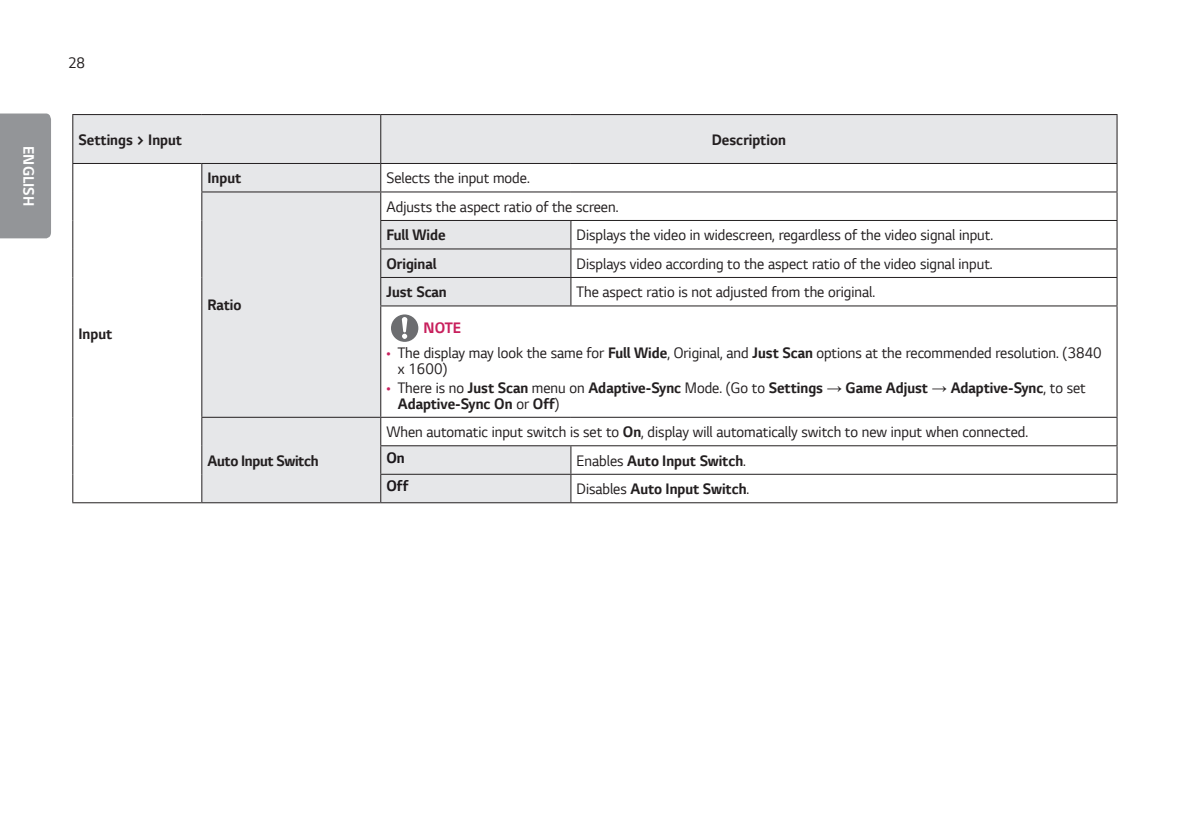
<style>
.page{position:relative;width:1191px;height:840px;background:#fff}
.page>*{position:absolute;margin:0;border:0;box-sizing:border-box;transform-origin:0 0}
.Body{font:16px/16px "LG Smart";color:#231f20;scale:.95 1}
.Body-2{font:700 16px/16px "LG Smart";color:#231f20;scale:.95 1}
.Body_Bold{font:700 16px "LG Smart";color:#231f20;scale:.95 1}
.Body_Bold-2{font:700 16px "LG Smart";letter-spacing:-.02em;color:#231f20;scale:.95 1}
.Body_Bold_Center{font:700 16px "LG Smart";color:#231f20;scale:.95 1}
.t1{font:700 16px "LG Smart";color:#fff;scale:.95 1}
.Body-3{font:700 16px "LG Smart";color:#1a161a;scale:.95 1}
.Warning{font:700 16px "LG Smart";color:#c8205d;scale:.95 1}
.s1{color:#c8205d}
.s2{font-weight:700}
.s3{font-weight:400;color:#c8205d}
.s4{font-weight:400}
.s5{font-family:"Arial";font-weight:400}
</style>
<div class="page">
<div style="left:0;top:113px;width:51px;height:125px;background:#939598"></div>
<svg style="left:73px;top:115px;width:498px;height:387px;fill:#e6e7e9"></svg>
<svg style="left:381px;top:115px;width:735px;height:190px"></svg>
<hr style="left:380px;top:115px;width:1px;height:48px;background:#231f20">
<hr style="left:72px;top:163px;width:130px;height:1px;background:#231f20">
<hr style="left:381px;top:416px;width:190px;height:1px;background:#231f20">
<hr style="left:571px;top:416px;width:546px;height:1px;background:#231f20">
<hr style="left:380px;top:306px;width:1px;height:110px;background:#231f20">
<hr style="left:380px;top:305px;width:191px;height:1px;background:#231f20">
<hr style="left:72px;top:114px;width:130px;height:1px;background:#231f20">
<hr style="left:72px;top:115px;width:1px;height:48px;background:#231f20">
<hr style="left:202px;top:114px;width:179px;height:1px;background:#231f20">
<hr style="left:381px;top:114px;width:190px;height:1px;background:#231f20">
<hr style="left:571px;top:114px;width:546px;height:1px;background:#231f20">
<hr style="left:1116px;top:115px;width:1px;height:48px;background:#231f20">
<svg style="left:72px;top:164px;width:1px;height:142px"></svg>
<hr style="left:72px;top:306px;width:1px;height:111px;background:#231f20">
<svg style="left:72px;top:417px;width:1px;height:85px"></svg>
<hr style="left:72px;top:502px;width:130px;height:1px;background:#231f20">
<hr style="left:1116px;top:306px;width:1px;height:110px;background:#231f20">
<hr style="left:571px;top:305px;width:546px;height:1px;background:#231f20">
<hr style="left:571px;top:502px;width:546px;height:1px;background:#231f20">
<hr style="left:571px;top:220px;width:546px;height:1px;background:#231f20">
<hr style="left:571px;top:248px;width:546px;height:1px;background:#231f20">
<hr style="left:571px;top:445px;width:546px;height:1px;background:#231f20">
<hr style="left:571px;top:277px;width:546px;height:1px;background:#231f20">
<hr style="left:571px;top:473px;width:546px;height:1px;background:#231f20">
<svg style="left:1116px;top:417px;width:1px;height:85px"></svg>
<hr style="left:381px;top:163px;width:190px;height:1px;background:#231f20">
<hr style="left:571px;top:163px;width:546px;height:1px;background:#231f20">
<svg style="left:1116px;top:164px;width:1px;height:141px"></svg>
<hr style="left:381px;top:191px;width:190px;height:1px;background:#231f20">
<hr style="left:571px;top:191px;width:546px;height:1px;background:#231f20">
<hr style="left:380px;top:220px;width:191px;height:1px;background:#231f20">
<svg style="left:570px;top:221px;width:1px;height:84px"></svg>
<hr style="left:380px;top:248px;width:191px;height:1px;background:#231f20">
<hr style="left:202px;top:163px;width:179px;height:1px;background:#231f20">
<hr style="left:201px;top:191px;width:180px;height:1px;background:#231f20">
<svg style="left:201px;top:164px;width:1px;height:142px"></svg>
<hr style="left:201px;top:306px;width:1px;height:110px;background:#231f20">
<svg style="left:201px;top:417px;width:1px;height:85px"></svg>
<hr style="left:201px;top:416px;width:180px;height:1px;background:#231f20">
<hr style="left:202px;top:502px;width:179px;height:1px;background:#231f20">
<hr style="left:380px;top:277px;width:191px;height:1px;background:#231f20">
<svg style="left:380px;top:164px;width:1px;height:141px"></svg>
<hr style="left:381px;top:502px;width:190px;height:1px;background:#231f20">
<svg style="left:380px;top:417px;width:1px;height:85px"></svg>
<hr style="left:380px;top:445px;width:191px;height:1px;background:#231f20">
<svg style="left:570px;top:446px;width:1px;height:56px"></svg>
<hr style="left:380px;top:473px;width:191px;height:1px;background:#231f20">
<svg style="left:391px;top:314px;width:27px;height:27px"></svg>
<p class="t1" style="left:39px;top:146px;width:65px;rotate:90deg">ENGLISH</p>
<p class="Body" style="left:68px;top:54px;width:20px">28</p>
<p class="Body_Bold" style="left:78px;top:129px;width:110px">Settings &gt; Input</p>
<p class="Body_Bold_Center" style="left:712px;top:129px;width:79px">Description</p>
<p class="Body_Bold" style="left:78px;top:322px;width:37px">Input</p>
<p class="Body_Bold" style="left:207px;top:167px;width:37px">Input</p>
<p class="Body" style="left:386px;top:170px;width:152px">Selects the input mode.</p>
<p class="Body_Bold" style="left:207px;top:294px;width:37px">Ratio</p>
<p class="Body_Bold-2" style="left:207px;top:449px;width:118px">Auto Input Switch</p>
<p class="Body" style="left:386px;top:198px;width:246px">Adjusts the aspect ratio of the screen.</p>
<p class="Body_Bold" style="left:386px;top:224px;width:64px">Full Wide</p>
<p class="Body" style="left:576px;top:226px;width:440px">Displays the video in widescreen, regardless of the video signal input.</p>
<p class="Body_Bold" style="left:386px;top:253px;width:54px">Original</p>
<p class="Body" style="left:576px;top:255px;width:439px">Displays video according to the aspect ratio of the video signal input.</p>
<p class="Body_Bold" style="left:386px;top:281px;width:65px">Just Scan</p>
<p class="Body" style="left:576px;top:283px;width:316px">The aspect ratio is not adjusted from the original.</p>
<p class="Warning" style="left:423px;top:317px;width:41px">NOTE</p>
<p class="Body" style="left:398px;top:344px;width:742px;text-indent:-11px"><span class="s1">•</span> The display may look the same for <span class="s2">Full Wide</span>, Original, and <span class="s2">Just Scan</span> options at the recommended resolution. (3840 x 1600)</p>
<p class="Body-2" style="left:398px;top:379px;width:726px;text-indent:-11px"><span class="s3">•</span> <span class="s4">There is no</span> Just Scan <span class="s4">menu on</span> Adaptive-Sync <span class="s4">Mode. (Go to</span> Settings <span class="s5">→</span> Game Adjust <span class="s5">→</span> Adaptive-Sync<span class="s4">, to set<br></span>Adaptive-Sync On <span class="s4">or</span> Off<span class="s4">)</span></p>
<p class="Body" style="left:386px;top:423px;width:677px">When automatic input switch is set to <span class="s2">On</span>, display will automatically switch to new input when connected.</p>
<p class="Body-3" style="left:386px;top:446px;width:21px">On</p>
<p class="Body-2" style="left:576px;top:452px;width:180px"><span class="s4">Enables</span> Auto Input Switch<span class="s4">.</span></p>
<p class="Body-3" style="left:386px;top:475px;width:24px">Off</p>
<p class="Body-2" style="left:576px;top:480px;width:183px"><span class="s4">Disables</span> Auto Input Switch<span class="s4">.</span></p>
</div>
